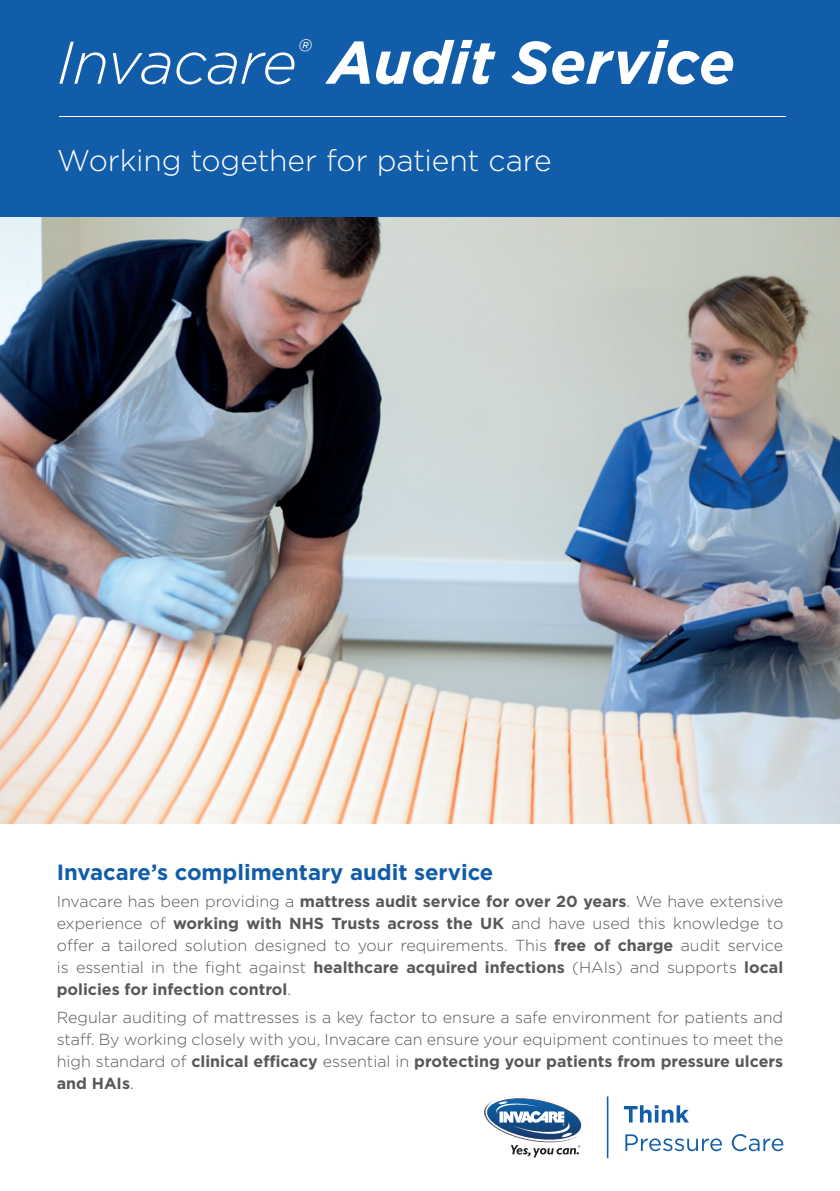
<style>
.page{position:relative;width:840px;height:1191px;background:#fff}
.page>*{position:absolute;margin:0;border:0;box-sizing:border-box;transform-origin:0 0}
.Titel_Inhalt_groß{font:italic 700 60px "Gotham";letter-spacing:-.005em;color:#fff}
.Titel_Inhalt_groß-2{font:300 30px "Gotham";letter-spacing:-.005em;color:#fff}
.t1{font:700 22px "Gotham";color:#115da9}
.t2{font:300 16px/22px "Gotham";color:#57585a;text-align:justify}
.s1{font-weight:300}
.s2{font-weight:700}
</style>
<div class="page">
<img style="left:0;top:217px;width:839px;height:606px">
<div style="left:0;top:0;width:839px;height:217px;background:#115da9"></div>
<hr style="left:59px;top:116px;width:726px;height:1px;background:#fff">
<hr style="left:606px;top:1096px;width:2px;height:62px;background:#115da9">
<svg style="left:623px;top:1105px;width:65px;height:17px"></svg>
<svg style="left:625px;top:1134px;width:96px;height:17px"></svg>
<svg style="left:731px;top:1134px;width:51px;height:17px"></svg>
<svg style="left:484px;top:1096px;width:98px;height:61px"></svg>
<p class="Titel_Inhalt_groß" style="left:57px;top:23px;width:679px"><span class="s1">Invacare</span><sup>®</sup> Audit Service</p>
<p class="Titel_Inhalt_groß-2" style="left:57px;top:142px;width:496px">Working together for patient care</p>
<p class="t1" style="left:57px;top:857px;width:438px">Invacare’s complimentary audit service</p>
<p class="t2" style="left:57px;top:890px;width:727px">Invacare has been providing a <span class="s2">mattress audit service for over 20 years</span>. We have extensive experience of <span class="s2">working with NHS Trusts across the UK</span> and have used this knowledge to offer a tailored solution designed to your requirements. This <span class="s2">free of charge</span> audit service is essential in the fight against <span class="s2">healthcare acquired infections</span> (HAIs) and supports <span class="s2">local policies for infection control</span>.</p>
<p class="t2" style="left:57px;top:1006px;width:727px">Regular auditing of mattresses is a key factor to ensure a safe environment for patients and staff. By working closely with you, Invacare can ensure your equipment continues to meet the high standard of <span class="s2">clinical efficacy</span> essential in <span class="s2">protecting your patients from pressure ulcers and HAIs</span>.</p>
</div>
